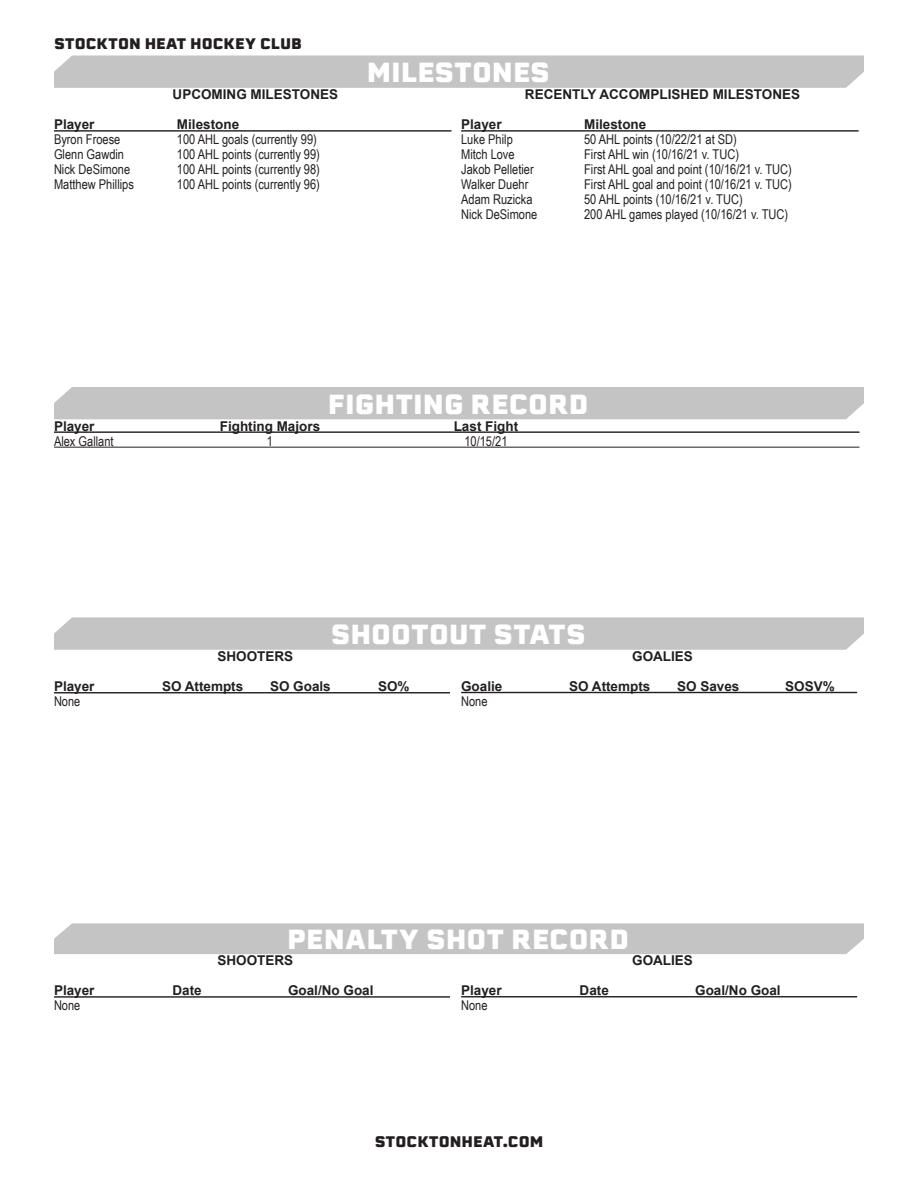
<style>
.page{position:relative;width:918px;height:1188px;background:#fff}
.page>*{position:absolute;margin:0;border:0;box-sizing:border-box;transform-origin:0 0}
.t1{font:900 27px "Erbaum";color:#fff}
.t2{font:900 15px "Erbaum";color:#231f20}
.t3{font:13.5px "Arial Narrow";color:#231f20}
.t4{font:700 13.5px "Arial";color:#231f20}
</style>
<div class="page">
<div style="left:54px;top:56px;width:810px;height:32px;background:#c4c4c4"></div>
<hr style="left:54px;top:130px;width:398px;height:2px;background:#231f20">
<hr style="left:461px;top:130px;width:398px;height:2px;background:#231f20">
<div style="left:54px;top:387px;width:810px;height:32px;background:#c4c4c4"></div>
<hr style="left:54px;top:431px;width:806px;height:2px;background:#231f20">
<hr style="left:54px;top:447px;width:806px;height:1px;background:#231f20">
<svg style="left:54px;top:617px;width:810px;height:33px;background:#c5c5c5"></svg>
<hr style="left:54px;top:692px;width:396px;height:1px;background:#231f20">
<hr style="left:461px;top:692px;width:396px;height:1px;background:#231f20">
<div style="left:54px;top:923px;width:810px;height:31px;background:#c4c4c4"></div>
<hr style="left:54px;top:996px;width:396px;height:2px;background:#231f20">
<hr style="left:461px;top:996px;width:396px;height:1px;background:#231f20">
<p class="t2" style="left:54px;top:33px;width:249px">STOCKTON HEAT HOCKEY CLUB</p>
<p class="t4" style="left:173px;top:86px;width:167px">UPCOMING MILESTONES</p>
<p class="t4" style="left:54px;top:116px;width:42px">Player</p>
<p class="t4" style="left:177px;top:116px;width:64px">Milestone</p>
<p class="t3" style="left:54px;top:130px;width:68px">Byron Froese</p>
<p class="t3" style="left:177px;top:130px;width:141px">100 AHL goals (currently 99)</p>
<p class="t3" style="left:54px;top:145px;width:72px">Glenn Gawdin</p>
<p class="t3" style="left:177px;top:145px;width:144px">100 AHL points (currently 99)</p>
<p class="t3" style="left:54px;top:160px;width:78px">Nick DeSimone</p>
<p class="t3" style="left:177px;top:160px;width:144px">100 AHL points (currently 98)</p>
<p class="t3" style="left:54px;top:175px;width:81px">Matthew Phillips</p>
<p class="t3" style="left:177px;top:175px;width:144px">100 AHL points (currently 96)</p>
<p class="t1" style="left:367px;top:53px;width:185px">MILESTONES</p>
<p class="t4" style="left:525px;top:86px;width:277px">RECENTLY ACCOMPLISHED MILESTONES</p>
<p class="t4" style="left:461px;top:116px;width:42px">Player</p>
<p class="t4" style="left:584px;top:116px;width:64px">Milestone</p>
<p class="t3" style="left:461px;top:130px;width:53px">Luke Philp</p>
<p class="t3" style="left:584px;top:130px;width:154px">50 AHL points (10/22/21 at SD)</p>
<p class="t3" style="left:461px;top:145px;width:55px">Mitch Love</p>
<p class="t3" style="left:584px;top:145px;width:156px">First AHL win (10/16/21 v. TUC)</p>
<p class="t3" style="left:461px;top:160px;width:74px">Jakob Pelletier</p>
<p class="t3" style="left:584px;top:160px;width:209px">First AHL goal and point (10/16/21 v. TUC)</p>
<p class="t3" style="left:461px;top:175px;width:69px">Walker Duehr</p>
<p class="t3" style="left:584px;top:175px;width:209px">First AHL goal and point (10/16/21 v. TUC)</p>
<p class="t3" style="left:461px;top:190px;width:73px">Adam Ruzicka</p>
<p class="t3" style="left:584px;top:190px;width:160px">50 AHL points (10/16/21 v. TUC)</p>
<p class="t3" style="left:461px;top:205px;width:78px">Nick DeSimone</p>
<p class="t3" style="left:584px;top:205px;width:206px">200 AHL games played (10/16/21 v. TUC)</p>
<p class="t1" style="left:328px;top:384px;width:262px">FIGHTING RECORD</p>
<p class="t4" style="left:54px;top:417px;width:42px">Player</p>
<p class="t4" style="left:220px;top:417px;width:102px">Fighting Majors</p>
<p class="t4" style="left:454px;top:417px;width:66px">Last Fight</p>
<p class="t3" style="left:54px;top:431px;width:61px">Alex Gallant</p>
<p class="t3" style="left:267px;top:431px;width:8px">1</p>
<p class="t3" style="left:464px;top:431px;width:45px">10/15/21</p>
<p class="t4" style="left:218px;top:648px;width:77px">SHOOTERS</p>
<p class="t1" style="left:331px;top:615px;width:256px">SHOOTOUT STATS</p>
<p class="t4" style="left:632px;top:647px;width:62px">GOALIES</p>
<p class="t4" style="left:54px;top:678px;width:42px">Player</p>
<p class="t4" style="left:162px;top:678px;width:83px">SO Attempts</p>
<p class="t4" style="left:270px;top:678px;width:62px">SO Goals</p>
<p class="t4" style="left:378px;top:678px;width:33px">SO%</p>
<p class="t3" style="left:54px;top:692px;width:28px">None</p>
<p class="t4" style="left:461px;top:677px;width:43px">Goalie</p>
<p class="t4" style="left:569px;top:677px;width:83px">SO Attempts</p>
<p class="t4" style="left:677px;top:677px;width:64px">SO Saves</p>
<p class="t4" style="left:785px;top:677px;width:51px">SOSV%</p>
<p class="t3" style="left:461px;top:691px;width:28px">None</p>
<p class="t1" style="left:287px;top:920px;width:343px">PENALTY SHOT RECORD</p>
<p class="t4" style="left:218px;top:952px;width:77px">SHOOTERS</p>
<p class="t4" style="left:632px;top:952px;width:62px">GOALIES</p>
<p class="t4" style="left:54px;top:982px;width:42px">Player</p>
<p class="t4" style="left:173px;top:982px;width:31px">Date</p>
<p class="t4" style="left:288px;top:982px;width:87px">Goal/No Goal</p>
<p class="t3" style="left:54px;top:996px;width:28px">None</p>
<p class="t4" style="left:461px;top:982px;width:42px">Player</p>
<p class="t4" style="left:580px;top:982px;width:31px">Date</p>
<p class="t4" style="left:695px;top:982px;width:87px">Goal/No Goal</p>
<p class="t3" style="left:461px;top:996px;width:28px">None</p>
<p class="t2" style="left:375px;top:1131px;width:170px">STOCKTONHEAT.COM</p>
</div>
